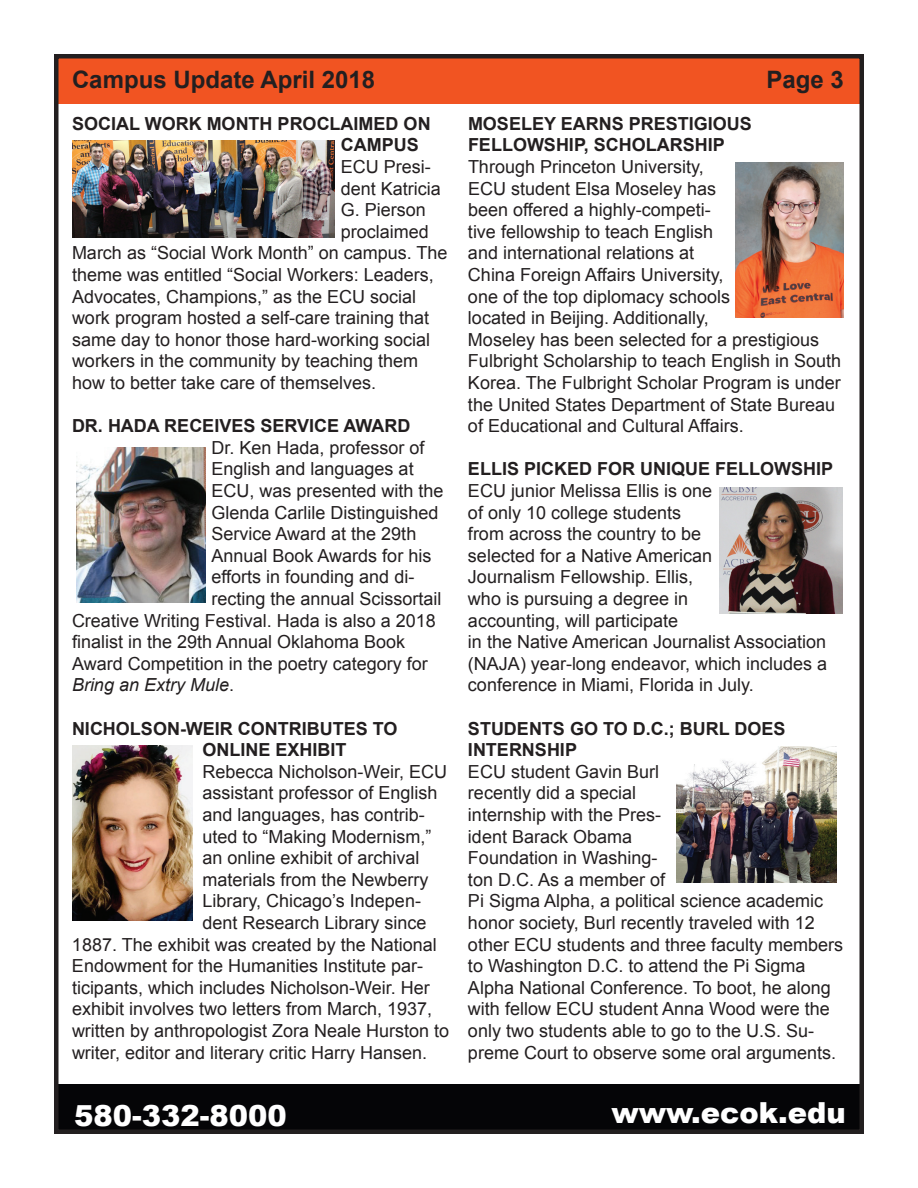
<style>
.page{position:relative;width:918px;height:1188px;background:#fff}
.page>*{position:absolute;margin:0;border:0;box-sizing:border-box;transform-origin:0 0}
.t1{font:900 28.95px "Arial";color:#fff}
.t2{font:700 24px "Arial";color:#231f20}
.t3{font:18px/21.6px "Arial";color:#231f20}
.t4{font:700 18px/21.6px "Arial";color:#231f20}
.t5{font:italic 18px "Arial";color:#231f20}
.s1{font-style:normal}
</style>
<div class="page">
<div style="left:54px;top:1084px;width:810px;height:50px;background:#050507"></div>
<div style="left:54px;top:54px;width:810px;height:50px;background:#f15422"></div>
<div style="left:54px;top:54px;width:810px;height:1080px;border:4px solid #231f20"></div>
<img style="left:736px;top:162px;width:108px;height:156px">
<img style="left:72px;top:745px;width:121px;height:176px">
<img style="left:676px;top:746px;width:160px;height:136px">
<img style="left:72px;top:140px;width:263px;height:98px">
<img style="left:76px;top:447px;width:130px;height:156px">
<img style="left:719px;top:488px;width:123px;height:125px">
<h2 class="t2" style="left:72px;top:63px;width:305px">Campus Update April 2018</h2>
<h2 class="t2" style="left:767px;top:63px;width:79px">Page 3</h2>
<p class="t4" style="left:341px;top:113px;width:91px;text-indent:-269px">SOCIAL WORK MONTH PROCLAIMED ON<br>CAMPUS</p>
<p class="t3" style="left:341px;top:156px;width:91px">ECU Presi-</p>
<p class="t3" style="left:341px;top:178px;width:102px">dent Katricia</p>
<p class="t3" style="left:341px;top:199px;width:87px">G. Pierson</p>
<p class="t3" style="left:341px;top:221px;width:90px">proclaimed</p>
<p class="t3" style="left:72px;top:242px;width:377px">March as “Social Work Month” on campus. The</p>
<p class="t3" style="left:72px;top:264px;width:363px">theme was entitled “Social Workers: Leaders,</p>
<p class="t3" style="left:72px;top:286px;width:346px">Advocates, Champions,” as the ECU social</p>
<p class="t3" style="left:72px;top:307px;width:359px">work program hosted a self-care training that</p>
<p class="t3" style="left:72px;top:329px;width:360px">same day to honor those hard-working social</p>
<p class="t3" style="left:72px;top:350px;width:348px">workers in the community by teaching them</p>
<p class="t3" style="left:72px;top:372px;width:306px">how to better take care of themselves.</p>
<p class="t4" style="left:72px;top:416px;width:340px">DR. HADA RECEIVES SERVICE AWARD</p>
<p class="t3" style="left:212px;top:437px;width:215px">Dr. Ken Hada, professor of</p>
<p class="t3" style="left:212px;top:458px;width:204px">English and languages at</p>
<p class="t3" style="left:212px;top:480px;width:234px">ECU, was presented with the</p>
<p class="t3" style="left:212px;top:502px;width:229px">Glenda Carlile Distinguished</p>
<p class="t3" style="left:212px;top:523px;width:206px">Service Award at the 29th</p>
<p class="t3" style="left:212px;top:545px;width:221px">Annual Book Awards for his</p>
<p class="t3" style="left:212px;top:566px;width:204px">efforts in founding and di-</p>
<p class="t3" style="left:212px;top:588px;width:232px">recting the annual Scissortail</p>
<p class="t3" style="left:72px;top:610px;width:365px">Creative Writing Festival. Hada is also a 2018</p>
<p class="t3" style="left:72px;top:631px;width:335px">finalist in the 29th Annual Oklahoma Book</p>
<p class="t3" style="left:72px;top:653px;width:357px">Award Competition in the poetry category for</p>
<p class="t5" style="left:72px;top:673px;width:164px">Bring an Extry Mule<span class="s1">.</span></p>
<p class="t4" style="left:203px;top:718px;width:197px;text-indent:-131px">NICHOLSON-WEIR CONTRIBUTES TO<br>ONLINE EXHIBIT</p>
<p class="t3" style="left:203px;top:761px;width:246px">Rebecca Nicholson-Weir, ECU</p>
<p class="t3" style="left:203px;top:782px;width:237px">assistant professor of English</p>
<p class="t3" style="left:203px;top:804px;width:224px">and languages, has contrib-</p>
<p class="t3" style="left:203px;top:826px;width:231px">uted to “Making Modernism,”</p>
<p class="t3" style="left:203px;top:847px;width:219px">an online exhibit of archival</p>
<p class="t3" style="left:203px;top:869px;width:228px">materials from the Newberry</p>
<p class="t3" style="left:203px;top:890px;width:220px">Library, Chicago’s Indepen-</p>
<p class="t3" style="left:203px;top:912px;width:226px">dent Research Library since</p>
<p class="t3" style="left:72px;top:934px;width:366px">1887. The exhibit was created by the National</p>
<p class="t3" style="left:72px;top:955px;width:353px">Endowment for the Humanities Institute par-</p>
<p class="t3" style="left:72px;top:977px;width:359px">ticipants, which includes Nicholson-Weir. Her</p>
<p class="t3" style="left:72px;top:998px;width:362px">exhibit involves two letters from March, 1937,</p>
<p class="t3" style="left:72px;top:1020px;width:379px">written by anthropologist Zora Neale Hurston to</p>
<p class="t3" style="left:72px;top:1042px;width:357px">writer, editor and literary critic Harry Hansen.</p>
<p class="t4" style="left:468px;top:113px;width:285px">MOSELEY EARNS PRESTIGIOUS<br>FELLOWSHIP, SCHOLARSHIP</p>
<p class="t3" style="left:468px;top:156px;width:375px">Through Princeton University,<br>ECU student Elsa Moseley has<br>been offered a highly-competi-<br>tive fellowship to teach English<br>and international relations at<br>China Foreign Affairs University,<br>one of the top diplomacy schools<br>located in Beijing. Additionally,<br>Moseley has been selected for a prestigious Fulbright Scholarship to teach English in South Korea. The Fulbright Scholar Program is under the United States Department of State Bureau of Educational and Cultural Affairs.</p>
<p class="t4" style="left:468px;top:459px;width:367px">ELLIS PICKED FOR UNIQUE FELLOWSHIP</p>
<p class="t3" style="left:468px;top:480px;width:361px">ECU junior Melissa Ellis is one<br>of only 10 college students<br>from across the country to be<br>selected for a Native American<br>Journalism Fellowship. Ellis,<br>who is pursuing a degree in<br>accounting, will participate<br>in the Native American Journalist Association (NAJA) year-long endeavor, which includes a conference in Miami, Florida in July.</p>
<p class="t4" style="left:468px;top:718px;width:319px">STUDENTS GO TO D.C.; BURL DOES<br>INTERNSHIP</p>
<p class="t3" style="left:468px;top:761px;width:377px">ECU student Gavin Burl<br>recently did a special<br>internship with the Pres-<br>ident Barack Obama<br>Foundation in Washing-<br>ton D.C. As a member of<br>Pi Sigma Alpha, a political science academic honor society, Burl recently traveled with 12 other ECU students and three faculty members to Washington D.C. to attend the Pi Sigma Alpha National Conference. To boot, he along with fellow ECU student Anna Wood were the only two students able to go to the U.S. Su&shy;preme Court to observe some oral arguments.</p>
<h1 class="t1" style="left:74px;top:1094px;width:214px">580-332-8000</h1>
<h1 class="t1" style="left:612px;top:1092px;width:236px">www.ecok.edu</h1>
</div>
